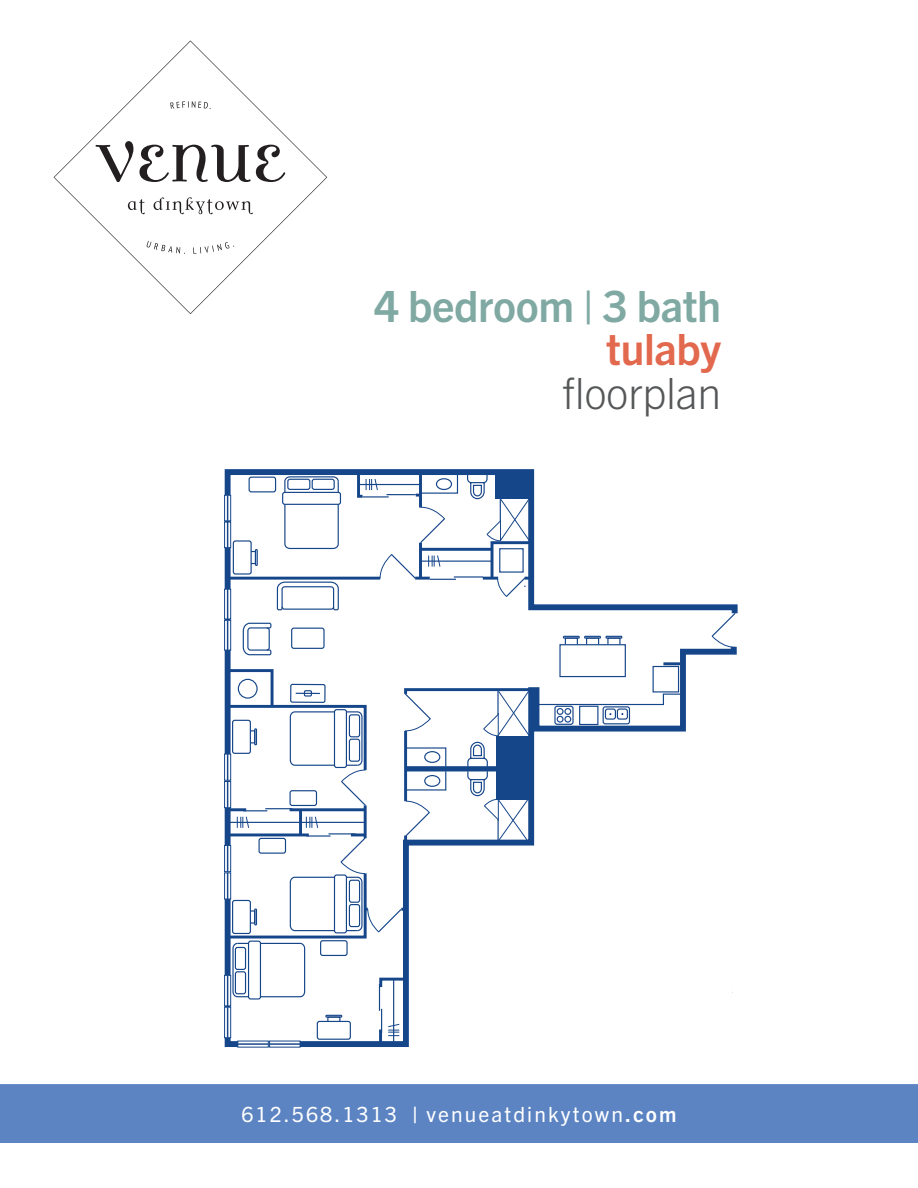
<style>
.page{position:relative;width:918px;height:1188px;background:#fff}
.page>*{position:absolute;margin:0;border:0;box-sizing:border-box;transform-origin:0 0}
.t1{font:700 43.2px "Trade Gothic Next LT Pro";letter-spacing:-.01em;color:#7fa9a2}
.t2{font:300 43.2px "Trade Gothic Next LT Pro";letter-spacing:-.01em;color:#555759}
.t3{font:700 43.2px "Trade Gothic Next LT Pro";letter-spacing:-.01em;color:#e2684e}
.t4{font:21px "Trade Gothic Next LT Pro";letter-spacing:.1em;color:#fff}
.s1{font-weight:800}
.s2{font-weight:700}
</style>
<div class="page">
<svg style="left:54px;top:40px;width:273px;height:274px"></svg>
<svg style="left:95px;top:141px;width:38px;height:42px"></svg>
<svg style="left:139px;top:145px;width:147px;height:37px"></svg>
<svg style="left:128px;top:199px;width:17px;height:15px"></svg>
<svg style="left:154px;top:197px;width:99px;height:17px"></svg>
<svg style="left:170px;top:101px;width:41px;height:8px"></svg>
<svg style="left:147px;top:241px;width:38px;height:13px"></svg>
<svg style="left:193px;top:242px;width:41px;height:12px"></svg>
<div style="left:0;top:1084px;width:918px;height:59px;background:#5c84c3"></div>
<svg style="left:224px;top:469px;width:514px;height:579px"></svg>
<hr style="left:379px;top:1029px;width:3px;height:15px;background:#16468a">
<hr style="left:228px;top:577px;width:152px;height:3px;background:#16468a">
<hr style="left:415px;top:577px;width:15px;height:3px;background:#16468a">
<hr style="left:419px;top:543px;width:3px;height:35px;background:#16468a">
<hr style="left:419px;top:472px;width:3px;height:36px;background:#16468a">
<hr style="left:421px;top:548px;width:71px;height:3px;background:#16468a">
<div style="left:495px;top:472px;width:36px;height:27px;background:#16468a"></div>
<hr style="left:663px;top:662px;width:20px;height:3px;background:#16468a">
<div style="left:559px;top:644px;width:67px;height:33px;border:1px solid #16468a"></div>
<hr style="left:419px;top:561px;width:73px;height:1px;background:#16468a">
<hr style="left:359px;top:484px;width:62px;height:1px;background:#16468a">
<hr style="left:393px;top:979px;width:1px;height:63px;background:#16468a">
<svg style="left:380px;top:553px;width:37px;height:27px"></svg>
<svg style="left:419px;top:507px;width:27px;height:37px"></svg>
<svg style="left:710px;top:612px;width:27px;height:36px"></svg>
<div style="left:224px;top:1007px;width:7px;height:31px;border:1px solid #16468a"></div>
<hr style="left:227px;top:1007px;width:1px;height:31px;background:#16468a">
<div style="left:224px;top:975px;width:7px;height:31px;border:1px solid #16468a"></div>
<hr style="left:238px;top:1043px;width:30px;height:2px;background:#16468a">
<hr style="left:270px;top:1043px;width:30px;height:2px;background:#16468a">
<div style="left:224px;top:873px;width:7px;height:26px;border:1px solid #16468a"></div>
<div style="left:224px;top:845px;width:7px;height:27px;border:1px solid #16468a"></div>
<div style="left:224px;top:781px;width:7px;height:27px;border:1px solid #16468a"></div>
<div style="left:224px;top:754px;width:7px;height:26px;border:1px solid #16468a"></div>
<svg style="left:226px;top:622px;width:3px;height:26px"></svg>
<div style="left:224px;top:620px;width:7px;height:30px;border:1px solid #16468a"></div>
<hr style="left:227px;top:620px;width:1px;height:30px;background:#16468a">
<svg style="left:226px;top:591px;width:3px;height:26px"></svg>
<div style="left:224px;top:589px;width:7px;height:30px;border:1px solid #16468a"></div>
<hr style="left:227px;top:589px;width:1px;height:30px;background:#16468a">
<svg style="left:226px;top:524px;width:3px;height:22px"></svg>
<div style="left:224px;top:522px;width:7px;height:26px;border:1px solid #16468a"></div>
<svg style="left:226px;top:497px;width:3px;height:22px"></svg>
<div style="left:224px;top:495px;width:7px;height:26px;border:1px solid #16468a"></div>
<svg style="left:227px;top:495px;width:1px;height:53px"></svg>
<hr style="left:363px;top:496px;width:26px;height:2px;background:#16468a">
<svg style="left:430px;top:579px;width:26px;height:1px"></svg>
<hr style="left:454px;top:576px;width:29px;height:2px;background:#16468a">
<div style="left:317px;top:1021px;width:34px;height:19px;border:1px solid #16468a;border-radius:2px"></div>
<div style="left:653px;top:666px;width:26px;height:27px;border:1px solid #16468a"></div>
<svg style="left:356px;top:470px;width:22px;height:29px"></svg>
<svg style="left:428px;top:555px;width:13px;height:12px"></svg>
<svg style="left:466px;top:473px;width:69px;height:125px"></svg>
<svg style="left:225px;top:668px;width:458px;height:368px"></svg>
<svg style="left:387px;top:473px;width:72px;height:24px"></svg>
<svg style="left:276px;top:581px;width:63px;height:30px"></svg>
<svg style="left:242px;top:622px;width:30px;height:34px"></svg>
<div style="left:291px;top:628px;width:34px;height:21px;border:1px solid #16468a;border-radius:2px"></div>
<div style="left:238px;top:679px;width:20px;height:20px;border:1px solid #16468a;border-radius:50%"></div>
<div style="left:607px;top:637px;width:14px;height:8px;border:1px solid #16468a"></div>
<div style="left:605px;top:636px;width:17px;height:3px;border:1px solid #16468a"></div>
<div style="left:586px;top:637px;width:13px;height:8px;border:1px solid #16468a"></div>
<div style="left:584px;top:636px;width:17px;height:3px;border:1px solid #16468a"></div>
<div style="left:565px;top:637px;width:13px;height:8px;border:1px solid #16468a"></div>
<div style="left:563px;top:636px;width:17px;height:3px;border:1px solid #16468a"></div>
<div style="left:233px;top:540px;width:19px;height:35px;border:1px solid #16468a;border-radius:2px"></div>
<div style="left:250px;top:551px;width:6px;height:13px;border:1px solid #16468a"></div>
<div style="left:255px;top:549px;width:3px;height:17px;border:1px solid #16468a"></div>
<div style="left:249px;top:477px;width:27px;height:15px;border:1px solid #16468a;border-radius:2px"></div>
<div style="left:282px;top:492px;width:59px;height:13px;border:1px solid #16468a;border-radius:2px"></div>
<svg style="left:284px;top:503px;width:55px;height:47px"></svg>
<svg style="left:284px;top:476px;width:55px;height:18px"></svg>
<h1 class="t1" style="left:374px;top:276px;width:348px">4 bedroom | 3 bath</h1>
<h1 class="t3" style="left:606px;top:320px;width:116px">tulaby</h1>
<h1 class="t2" style="left:562px;top:363px;width:161px">floorplan</h1>
<p class="t4" style="left:241px;top:1099px;width:437px">612.568.1313 <span class="s1">|</span> venueatdinkytown<span class="s2">.com</span></p>
</div>
